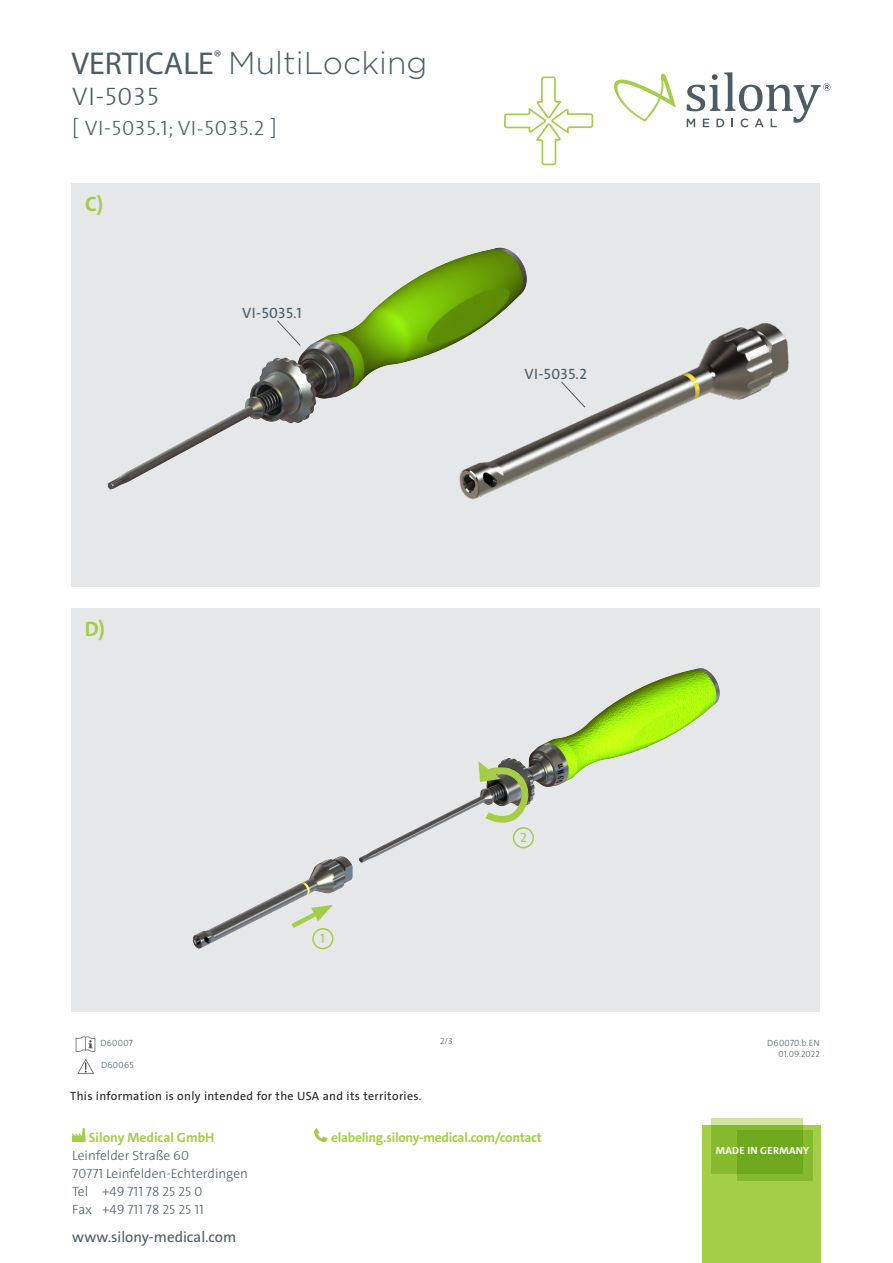
<style>
.page{position:relative;width:893px;height:1263px;background:#fff}
.page>*{position:absolute;margin:0;border:0;box-sizing:border-box;transform-origin:0 0}
.t1{font:300 31.65px "Gotham";color:#4c5c65}
.t2{font:300 25.5px "The Sans Caps";color:#4c5c65}
.t3{font:300 21px "The Sans Caps";letter-spacing:.03em;color:#4c5c65}
.t4{font:700 21px "The Sans C4 s";color:#a4ce48}
.t5{font:15px "The Sans C4 s";color:#4c5c65}
.t6{font:300 13.5px/18px "The Sans C4 s";color:#4c5c65}
.t7{font:700 13.5px "The Sans C4 s";letter-spacing:-.02em;color:#a4ce48}
.t8{font:300 13.5px/18px "The Sans Caps";color:#4c5c65}
.t9{font:700 13.5px "The Sans C4 s";color:#a4ce48}
.t10{font:13.5px "The Sans C4 s";color:#a4ce48}
.t11{font:12px "The Sans C4 s";letter-spacing:.03em;color:#231f20}
.t12{font:700 10.5px "The Sans C4 s";letter-spacing:.025em;color:#fff}
.t13{font:300 9px "The Sans C4 s";letter-spacing:.03em;color:#4c5c65}
.t14{font:300 9px "The Sans Caps";color:#4c5c65}
.s1{font-family:"Myriad Pro";font-weight:400}
.s2{font-family:"The Sans C4 s"}
.s3{font-family:"The Sans Caps"}
</style>
<div class="page">
<div style="left:72px;top:183px;width:748px;height:404px;background:#e6e7e9"></div>
<div style="left:71px;top:608px;width:749px;height:404px;background:#e6e7e9"></div>
<div style="left:702px;top:1125px;width:119px;height:138px;background:#a4ce48"></div>
<svg style="left:711px;top:1118px;width:92px;height:56px;background:#9bc64f"></svg>
<svg style="left:737px;top:1130px;width:75px;height:51px;background:#73ac21"></svg>
<svg style="left:614px;top:73px;width:62px;height:49px"></svg>
<svg style="left:687px;top:72px;width:143px;height:55px"></svg>
<svg style="left:504px;top:76px;width:90px;height:90px"></svg>
<img style="left:71px;top:235px;width:456px;height:269px">
<img style="left:402px;top:309px;width:387px;height:195px">
<img style="left:193px;top:668px;width:527px;height:282px">
<svg style="left:72px;top:1128px;width:14px;height:14px"></svg>
<div style="left:72px;top:1136px;width:12px;height:6px;background:#a4ce48"></div>
<svg style="left:314px;top:1128px;width:14px;height:14px"></svg>
<img style="left:75px;top:1036px;width:21px;height:16px">
<img style="left:77px;top:1059px;width:17px;height:15px">
<svg style="left:276px;top:320px;width:25px;height:27px"></svg>
<svg style="left:560px;top:381px;width:26px;height:27px"></svg>
<div style="left:312px;top:928px;width:21px;height:21px;border:2px solid #a4ce48;border-radius:50%"></div>
<svg style="left:478px;top:761px;width:60px;height:69px"></svg>
<div style="left:513px;top:827px;width:21px;height:21px;border:2px solid #a4ce48;border-radius:50%"></div>
<svg style="left:286px;top:905px;width:47px;height:27px"></svg>
<p class="t1" style="left:72px;top:45px;width:357px"><span class="s1">VERTICALE</span><sup>®</sup> MultiLocking</p>
<p class="t2" style="left:72px;top:76px;width:88px"><span class="s2">VI-</span>5035</p>
<p class="t3" style="left:72px;top:111px;width:206px"><span class="s2">[ VI-</span>5035.1; VI-5035.2 <span class="s2">]</span></p>
<p class="t4" style="left:85px;top:191px;width:20px">C)</p>
<p class="t5" style="left:242px;top:303px;width:61px">VI-5035.1</p>
<p class="t5" style="left:524px;top:364px;width:64px">VI-5035.2</p>
<p class="t4" style="left:85px;top:616px;width:22px">D)</p>
<p class="t10" style="left:320px;top:930px;width:6px">1</p>
<p class="t13" style="left:100px;top:1037px;width:34px">D60007</p>
<p class="t14" style="left:440px;top:1033px;width:14px">2/3</p>
<p class="t13" style="left:101px;top:1059px;width:34px">D60065</p>
<p class="t11" style="left:70px;top:1088px;width:353px">This information is only intended for the USA and its territories.</p>
<p class="t10" style="left:520px;top:829px;width:8px">2</p>
<p class="t9" style="left:89px;top:1128px;width:127px">Silony Medical GmbH</p>
<p class="t7" style="left:331px;top:1129px;width:212px">elabeling.silony-medical.com/contact</p>
<p class="t6" style="left:72px;top:1146px;width:177px">Leinfelder Straße <span class="s3">60<br>70771</span> Leinfelden-Echterdingen</p>
<p class="t8" style="left:72px;top:1182px;width:133px"><span class="s2">Tel +</span>49 711 78 25 25 0<br><span class="s2">Fax +</span>49 711 78 25 25 11</p>
<p class="t5" style="left:72px;top:1227px;width:165px">www.silony-medical.com</p>
<p class="t13" style="left:767px;top:1037px;width:54px">D60070.b.EN</p>
<p class="t14" style="left:778px;top:1046px;width:43px">01.09.2022</p>
<p class="t12" style="left:716px;top:1144px;width:95px">MADE IN GERMANY</p>
</div>
